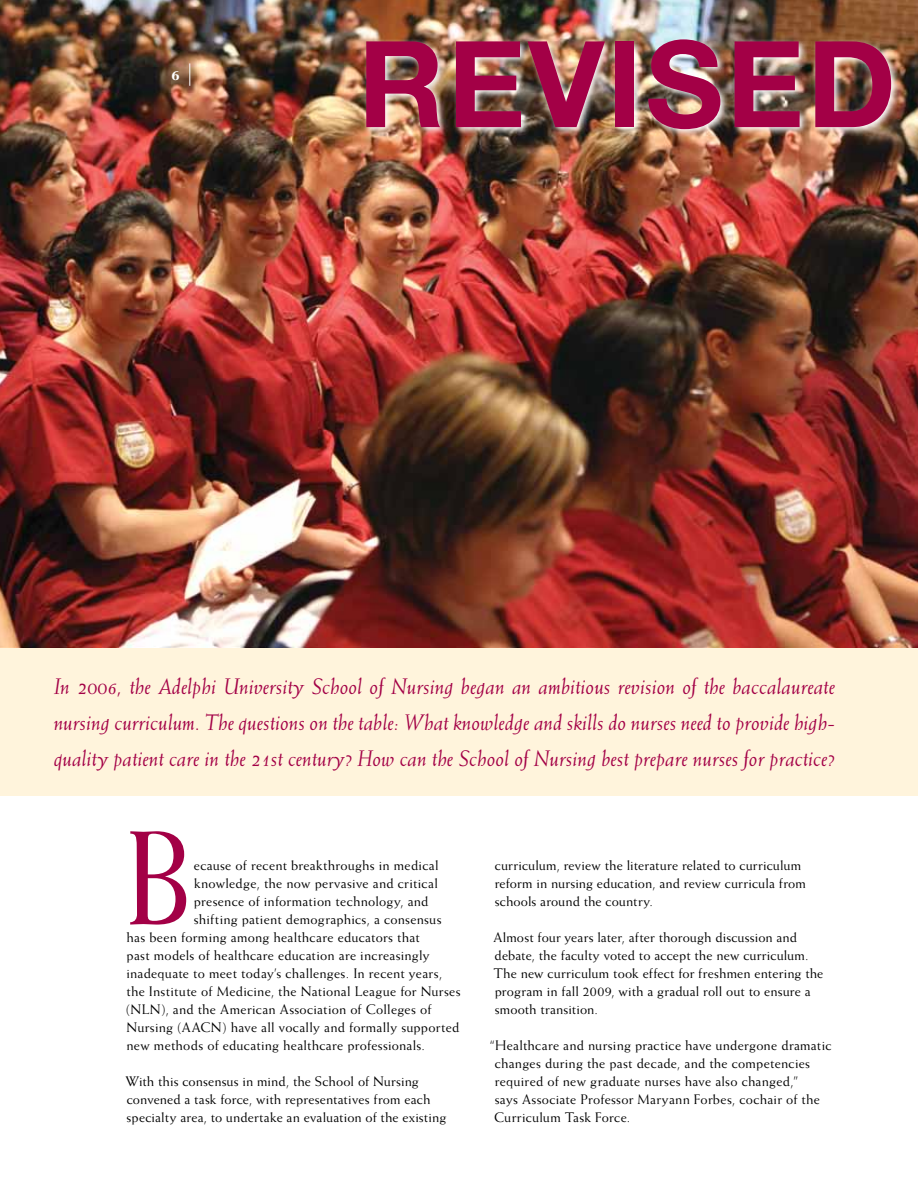
<style>
.page{position:relative;width:918px;height:1188px;background:#fff}
.page>*{position:absolute;margin:0;border:0;box-sizing:border-box;transform-origin:0 0}
.t1{font:133.65px "Weiss Std";color:#a30046}
.t2{font:700 120px "Helvetica Neue LT Std";color:#a30046}
.t3{font:italic 22.5px/36px "Weiss Std";color:#a30046;text-align:justify}
.t4{font:800 15px "Weiss Std";color:#fff}
.t5{font:13.8px/18px "Weiss Std";letter-spacing:.015em;color:#000}
</style>
<div class="page">
<div style="left:0;top:648px;width:918px;height:148px;background:#fff4dc"></div>
<img style="left:0;top:0;width:918px;height:648px">
<img style="left:363px;top:35px;width:538px;height:104px">
<svg style="left:189px;top:63px;width:1px;height:23px"></svg>
<p class="t4" style="left:171px;top:66px;width:10px">6</p>
<h2 class="t2" style="left:358px;top:10px;width:539px">REVISED</h2>
<p class="t3" style="left:54px;top:668px;width:783px">In 2006, the Adelphi University School of Nursing began an ambitious revision of the baccalaureate nursing curriculum. The questions on the table: What knowledge and skills do nurses need to provide high&shy;quality patient care in the 21st century? How can the School of Nursing best prepare nurses for practice?</p>
<h1 class="t1" style="left:124px;top:801px;width:71px">B</h1>
<p class="t5" style="left:194px;top:856px;width:246px">ecause of recent breakthroughs in medical</p>
<p class="t5" style="left:194px;top:874px;width:245px">knowledge, the now pervasive and critical</p>
<p class="t5" style="left:194px;top:892px;width:236px">presence of information technology, and</p>
<p class="t5" style="left:194px;top:910px;width:249px">shifting patient demographics, a consensus</p>
<p class="t5" style="left:127px;top:928px;width:295px">has been forming among healthcare educators that</p>
<p class="t5" style="left:127px;top:946px;width:305px">past models of healthcare education are increasingly</p>
<p class="t5" style="left:127px;top:964px;width:317px">inadequate to meet today’s challenges. In recent years,</p>
<p class="t5" style="left:127px;top:982px;width:336px">the Institute of Medicine, the National League for Nurses</p>
<p class="t5" style="left:126px;top:1000px;width:307px">(NLN), and the American Association of Colleges of</p>
<p class="t5" style="left:127px;top:1018px;width:334px">Nursing (AACN) have all vocally and formally supported</p>
<p class="t5" style="left:127px;top:1036px;width:300px">new methods of educating healthcare professionals.</p>
<p class="t5" style="left:126px;top:1072px;width:322px">With this consensus in mind, the School of Nursing convened a task force, with representatives from each specialty area, to undertake an evaluation of the existing</p>
<p class="t5" style="left:495px;top:856px;width:313px">curriculum, review the literature related to curriculum reform in nursing education, and review curricula from schools around the country.</p>
<p class="t5" style="left:493px;top:928px;width:332px">Almost four years later, after thorough discussion and debate, the faculty voted to accept the new curriculum.<br>The new curriculum took effect for freshmen entering the program in fall 2009, with a gradual roll out to ensure a smooth transition.</p>
<p class="t5" style="left:490px;top:1036px;width:343px">“Healthcare and nursing practice have undergone dramatic changes during the past decade, and the competencies required of new graduate nurses have also changed,”<br>says Associate Professor Maryann Forbes, cochair of the Curriculum Task Force.</p>
</div>
